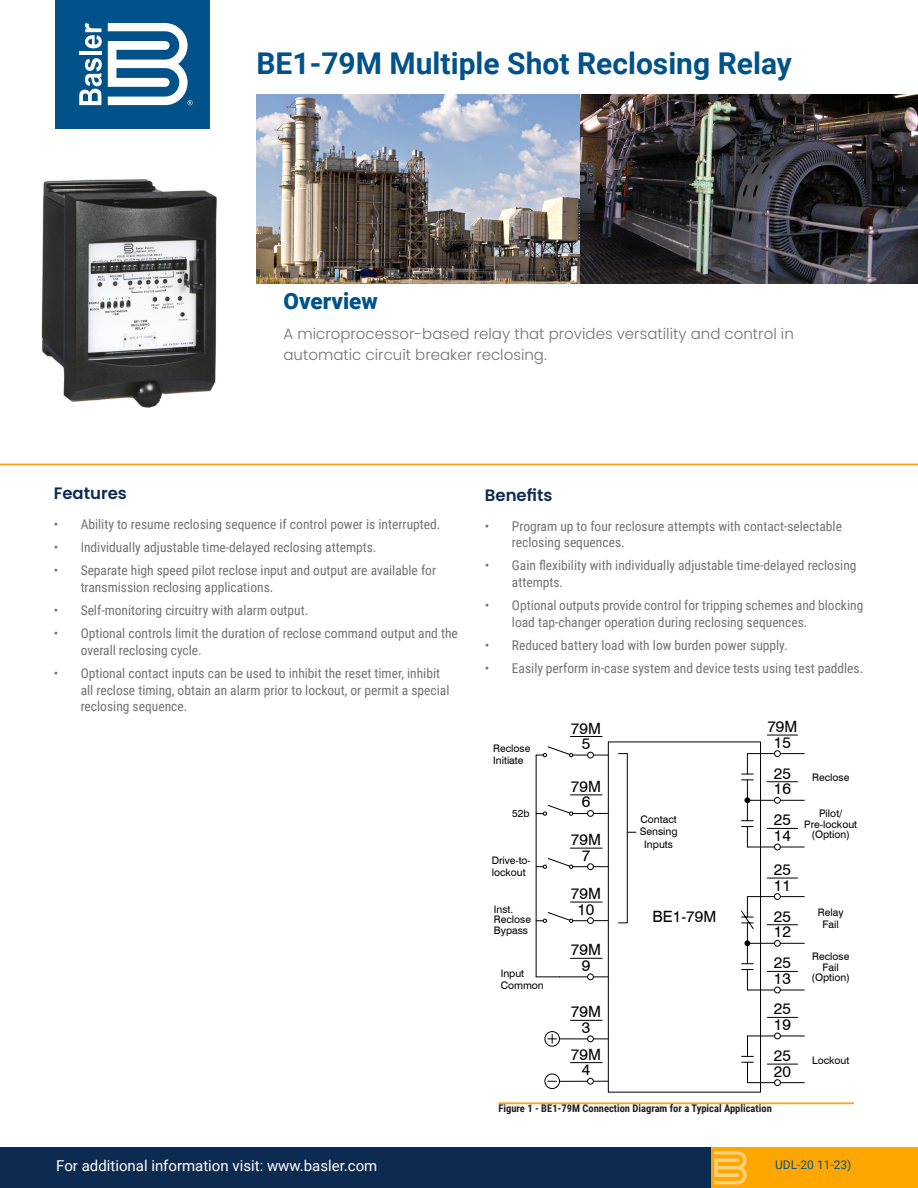
<style>
.page{position:relative;width:918px;height:1188px;background:#fff}
.page>*{position:absolute;margin:0;border:0;box-sizing:border-box;transform-origin:0 0}
._01_Title__Page_1{font:700 30px "Roboto";color:#01528a}
._02_Product_Description__Heading{font:900 22.5px "Roboto";color:#01528a}
._04_Features_Benefits__Heading{font:600 16.5px "Poppins";color:#0d2b51}
.t1{font:15.6px/15.6px "Swiss 721 BT";color:#000;text-align:center}
._03_Product_Description__Body{font:300 15px/21px "Poppins";color:#717271}
.t2{font:15px "Roboto";color:#fff}
.t3{font:13.5px/16.5px "Roboto Condensed";color:#717271}
._08_P_N_and_Date{font:12px "Roboto";color:#01528a}
._07_Figure_caption{font:700 10.5px "Roboto Condensed";color:#231f20}
.t4{font:10.35px/12.5px "Swiss 721 BT";color:#000;text-align:center}
.t5{font:7.8px "Swiss 721 BT";color:#000}
</style>
<div class="page">
<div style="left:56px;top:0;width:154px;height:129px;background:#01528a"></div>
<svg style="left:108px;top:23px;width:85px;height:82px"></svg>
<svg style="left:79px;top:58px;width:23px;height:47px"></svg>
<hr style="left:79px;top:51px;width:22px;height:4px;background:#fff">
<svg style="left:85px;top:23px;width:17px;height:25px"></svg>
<hr style="left:0;top:464px;width:918px;height:1px;background:#f4a81c">
<div style="left:711px;top:1148px;width:207px;height:40px;background:#ffa700"></div>
<div style="left:0;top:1148px;width:711px;height:40px;background:#0d2b51"></div>
<svg style="left:714px;top:1151px;width:33px;height:33px"></svg>
<img style="left:580px;top:94px;width:338px;height:190px">
<img style="left:256px;top:94px;width:324px;height:190px">
<div style="left:608px;top:741px;width:153px;height:352px;border:1px solid #000"></div>
<hr style="left:747px;top:753px;width:57px;height:1px;background:#000">
<hr style="left:747px;top:800px;width:57px;height:1px;background:#000">
<hr style="left:747px;top:847px;width:57px;height:1px;background:#000">
<hr style="left:748px;top:1035px;width:56px;height:1px;background:#000">
<svg style="left:742px;top:1036px;width:11px;height:47px"></svg>
<hr style="left:748px;top:1082px;width:56px;height:1px;background:#000">
<hr style="left:747px;top:896px;width:57px;height:1px;background:#000">
<hr style="left:747px;top:943px;width:57px;height:1px;background:#000">
<hr style="left:747px;top:990px;width:57px;height:1px;background:#000">
<svg style="left:741px;top:897px;width:14px;height:93px"></svg>
<svg style="left:742px;top:754px;width:11px;height:93px"></svg>
<hr style="left:571px;top:813px;width:37px;height:1px;background:#000">
<div style="left:587px;top:810px;width:7px;height:7px;border:1px solid #000;border-radius:50%"></div>
<hr style="left:570px;top:794px;width:32px;height:1px;background:#000">
<hr style="left:571px;top:755px;width:37px;height:1px;background:#000">
<div style="left:587px;top:752px;width:7px;height:6px;border:1px solid #000;border-radius:50%"></div>
<hr style="left:570px;top:736px;width:32px;height:1px;background:#000">
<hr style="left:571px;top:920px;width:37px;height:1px;background:#000">
<div style="left:587px;top:917px;width:7px;height:7px;border:1px solid #000;border-radius:50%"></div>
<hr style="left:570px;top:902px;width:32px;height:1px;background:#000">
<hr style="left:571px;top:866px;width:37px;height:1px;background:#000">
<div style="left:587px;top:863px;width:7px;height:7px;border:1px solid #000;border-radius:50%"></div>
<hr style="left:570px;top:848px;width:32px;height:1px;background:#000">
<hr style="left:559px;top:976px;width:49px;height:1px;background:#000">
<div style="left:587px;top:973px;width:7px;height:7px;border:1px solid #000;border-radius:50%"></div>
<hr style="left:570px;top:958px;width:32px;height:1px;background:#000">
<hr style="left:559px;top:1081px;width:49px;height:1px;background:#000">
<div style="left:587px;top:1078px;width:7px;height:7px;border:1px solid #000;border-radius:50%"></div>
<hr style="left:570px;top:1062px;width:32px;height:1px;background:#000">
<hr style="left:559px;top:1038px;width:49px;height:1px;background:#000">
<div style="left:587px;top:1035px;width:7px;height:7px;border:1px solid #000;border-radius:50%"></div>
<hr style="left:570px;top:1020px;width:32px;height:1px;background:#000">
<div style="left:774px;top:797px;width:7px;height:7px;border:1px solid #000;border-radius:50%"></div>
<hr style="left:767px;top:781px;width:31px;height:1px;background:#000">
<div style="left:774px;top:750px;width:7px;height:7px;border:1px solid #000;border-radius:50%"></div>
<hr style="left:767px;top:735px;width:31px;height:1px;background:#000">
<div style="left:774px;top:844px;width:7px;height:6px;border:1px solid #000;border-radius:50%"></div>
<hr style="left:767px;top:828px;width:31px;height:1px;background:#000">
<div style="left:774px;top:940px;width:7px;height:7px;border:1px solid #000;border-radius:50%"></div>
<hr style="left:767px;top:924px;width:31px;height:1px;background:#000">
<div style="left:774px;top:893px;width:7px;height:7px;border:1px solid #000;border-radius:50%"></div>
<hr style="left:767px;top:878px;width:31px;height:1px;background:#000">
<div style="left:774px;top:987px;width:7px;height:6px;border:1px solid #000;border-radius:50%"></div>
<hr style="left:767px;top:971px;width:31px;height:1px;background:#000">
<div style="left:774px;top:1033px;width:7px;height:6px;border:1px solid #000;border-radius:50%"></div>
<hr style="left:767px;top:1017px;width:31px;height:1px;background:#000">
<div style="left:774px;top:1079px;width:7px;height:7px;border:1px solid #000;border-radius:50%"></div>
<hr style="left:767px;top:1064px;width:31px;height:1px;background:#000">
<svg style="left:545px;top:1032px;width:14px;height:14px"></svg>
<div style="left:544px;top:1031px;width:16px;height:16px;border:1px solid #000;border-radius:50%"></div>
<svg style="left:548px;top:1035px;width:9px;height:8px"></svg>
<svg style="left:545px;top:1074px;width:14px;height:15px"></svg>
<div style="left:544px;top:1073px;width:16px;height:16px;border:1px solid #000;border-radius:50%"></div>
<svg style="left:618px;top:753px;width:18px;height:171px"></svg>
<hr style="left:536px;top:755px;width:1px;height:222px;background:#000">
<svg style="left:536px;top:976px;width:23px;height:1px"></svg>
<svg style="left:536px;top:746px;width:37px;height:11px"></svg>
<svg style="left:536px;top:804px;width:37px;height:12px"></svg>
<svg style="left:536px;top:857px;width:37px;height:12px"></svg>
<svg style="left:536px;top:911px;width:37px;height:12px"></svg>
<hr style="left:498px;top:1102px;width:356px;height:2px;background:#f4a81c">
<img style="left:41px;top:179px;width:175px;height:229px">
<p class="_01_Title__Page_1" style="left:256px;top:43px;width:537px">BE1-79M Multiple Shot Reclosing Relay</p>
<p class="_02_Product_Description__Heading" style="left:284px;top:286px;width:96px">Overview</p>
<p class="_03_Product_Description__Body" style="left:284px;top:323px;width:512px">A microprocessor-based relay that provides versatility and control in automatic circuit breaker reclosing.</p>
<p class="_04_Features_Benefits__Heading" style="left:54px;top:484px;width:75px">Features</p>
<p class="t3" style="left:54px;top:515px;width:388px">• Ability to resume reclosing sequence if control power is interrupted.</p>
<p class="t3" style="left:54px;top:539px;width:324px">• Individually adjustable time-delayed reclosing attempts.</p>
<p class="t3" style="left:81px;top:562px;width:357px;text-indent:-27px">• Separate high speed pilot reclose input and output are available for transmission reclosing applications.</p>
<p class="t3" style="left:54px;top:602px;width:256px">• Self-monitoring circuitry with alarm output.</p>
<p class="t3" style="left:81px;top:625px;width:379px;text-indent:-27px">• Optional controls limit the duration of reclose command output and the overall reclosing cycle.</p>
<p class="t3" style="left:81px;top:665px;width:370px;text-indent:-27px">• Optional contact inputs can be used to inhibit the reset timer, inhibit all reclose timing, obtain an alarm prior to lockout, or permit a special reclosing sequence.</p>
<p class="t2" style="left:56px;top:1155px;width:323px">For additional information visit: www.basler.com</p>
<p class="_04_Features_Benefits__Heading" style="left:485px;top:485px;width:69px">Benefits</p>
<p class="t3" style="left:512px;top:517px;width:332px;text-indent:-27px">• Program up to four reclosure attempts with contact-selectable reclosing sequences.</p>
<p class="t3" style="left:512px;top:557px;width:346px;text-indent:-27px">• Gain flexibility with individually adjustable time-delayed reclosing attempts.</p>
<p class="t3" style="left:512px;top:597px;width:353px;text-indent:-27px">• Optional outputs provide control for tripping schemes and blocking load tap-changer operation during reclosing sequences.</p>
<p class="t3" style="left:485px;top:636px;width:304px">• Reduced battery load with low burden power supply.</p>
<p class="t3" style="left:485px;top:660px;width:380px">• Easily perform in-case system and device tests using test paddles.</p>
<p class="t4" style="left:493px;top:742px;width:39px;text-align:left">Reclose<br>Initiate</p>
<p class="t4" style="left:512px;top:807px;width:19px">52b</p>
<p class="t4" style="left:492px;top:854px;width:41px;text-align:left">Drive-to&shy;lockout</p>
<p class="t4" style="left:494px;top:904px;width:39px;line-height:10.4px;text-align:left">Inst.<br>Reclose<br>Bypass</p>
<p class="t4" style="left:501px;top:967px;width:45px;text-align:left">Input<br>Common</p>
<p class="t1" style="left:571px;top:720px;width:31px">79M<br>5</p>
<p class="t1" style="left:571px;top:778px;width:31px">79M<br>6</p>
<p class="t1" style="left:571px;top:832px;width:31px">79M<br>7</p>
<p class="t1" style="left:571px;top:886px;width:31px">79M<br>10</p>
<p class="t1" style="left:571px;top:942px;width:31px">79M<br>9</p>
<p class="t1" style="left:571px;top:1004px;width:31px">79M<br>3</p>
<p class="t1" style="left:571px;top:1046px;width:31px">79M<br>4</p>
<p class="t4" style="left:640px;top:813px;width:39px">Contact<br>Sensing<br>Inputs</p>
<p class="t1" style="left:653px;top:908px;width:65px">BE1-79M</p>
<p class="t1" style="left:767px;top:719px;width:31px">79M<br>15</p>
<p class="t1" style="left:774px;top:765px;width:19px;text-align:left">25<br>16</p>
<p class="t1" style="left:774px;top:812px;width:19px;text-align:left">25<br>14</p>
<p class="t4" style="left:812px;top:771px;width:39px">Reclose</p>
<p class="t4" style="left:804px;top:808px;width:54px;line-height:10.4px">Pilot/<br>Pre-lockout (Option)</p>
<p class="t1" style="left:774px;top:862px;width:19px;text-align:left">25<br>11</p>
<p class="t1" style="left:774px;top:908px;width:19px;text-align:left">25<br>12</p>
<p class="t1" style="left:774px;top:955px;width:19px;text-align:left">25<br>13</p>
<p class="t1" style="left:774px;top:1001px;width:19px;text-align:left">25<br>19</p>
<p class="t1" style="left:774px;top:1048px;width:19px;text-align:left">25<br>20</p>
<p class="t4" style="left:818px;top:906px;width:27px">Relay<br>Fail</p>
<p class="t4" style="left:812px;top:951px;width:40px;line-height:10.4px">Reclose<br>Fail (Option)</p>
<p class="t4" style="left:812px;top:1054px;width:39px">Lockout</p>
<p class="_07_Figure_caption" style="left:498px;top:1101px;width:275px">Figure 1 - BE1-79M Connection Diagram for a Typical Application</p>
<p class="t5" style="left:643px;top:1109px;width:67px">P0076-26 07-24-14</p>
<p class="_08_P_N_and_Date" style="left:775px;top:1157px;width:78px">UDL-20 11-23)</p>
</div>
